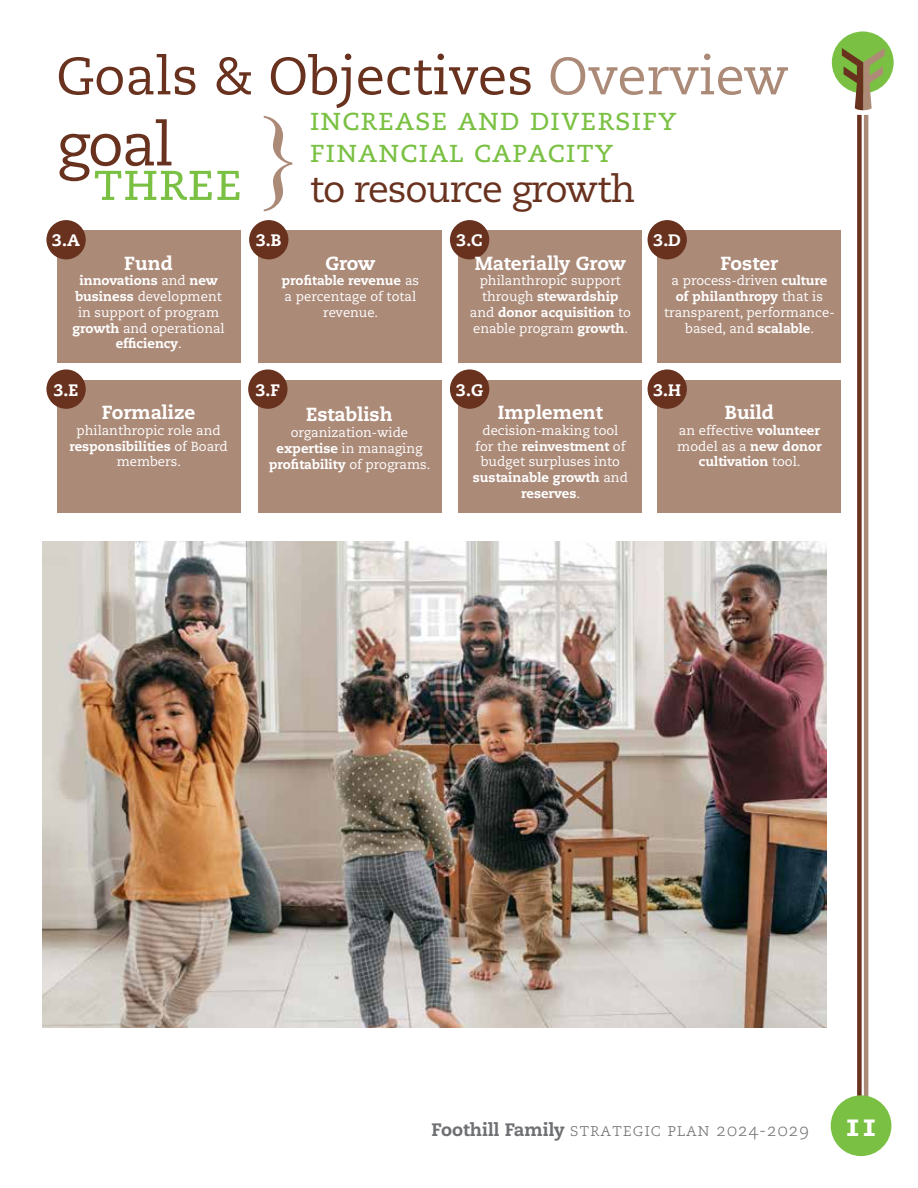
<style>
.page{position:relative;width:918px;height:1188px;background:#fff}
.page>*{position:absolute;margin:0;border:0;box-sizing:border-box;transform-origin:0 0}
.t1{font:105px "Bookman Old Style";color:#ac8a78}
.t2{font:60px "Caecilia LT Std";color:#69321f}
.t3{font:53.55px "Caecilia LT Std";color:#7ac143}
.t4{font:52.5px "Caecilia LT Std";color:#69321f}
.t5{font:37.5px "Caecilia LT Std";color:#69321f}
.t6{font:31.5px/31.5px "Caecilia LT Std";letter-spacing:.02em;color:#7ac143}
.t7{font:800 18.9px "Caecilia LT Std";color:#fff}
.t8{font:300 18px "Caecilia LT Std";letter-spacing:.04em;color:#6f7073}
.t9{font:800 16.65px "Caecilia LT Std";color:#fff}
.t10{font:13.05px/15.8px "Caecilia LT Std";color:#fff;text-align:center}
.t11{font:800 13.05px/15.8px "Caecilia LT Std";color:#fff;text-align:center}
.s1{color:#ac8a78}
.s2{font-weight:800}
.s3{font-weight:400}
.s4{font-weight:800;font-size:31.5px;color:#fff}
</style>
<div class="page">
<div style="left:832px;top:32px;width:61px;height:61px;background:#7ac143;border-radius:50%"></div>
<svg style="left:842px;top:48px;width:43px;height:62px"></svg>
<div style="left:857px;top:115px;width:5px;height:993px;background:#69321f"></div>
<hr style="left:864px;top:115px;width:4px;height:993px;background:#ac8a78">
<div style="left:831px;top:1095px;width:60px;height:61px;background:#7ac143;border-radius:50%"></div>
<div style="left:57px;top:231px;width:183px;height:132px;background:#ac8a78"></div>
<div style="left:46px;top:220px;width:40px;height:39px;background:#69321f;border-radius:50%"></div>
<div style="left:57px;top:380px;width:183px;height:132px;background:#ac8a78"></div>
<div style="left:46px;top:369px;width:40px;height:40px;background:#69321f;border-radius:50%"></div>
<div style="left:259px;top:231px;width:183px;height:132px;background:#ac8a78"></div>
<div style="left:249px;top:220px;width:39px;height:39px;background:#69321f;border-radius:50%"></div>
<div style="left:258px;top:380px;width:183px;height:132px;background:#ac8a78"></div>
<div style="left:248px;top:369px;width:40px;height:40px;background:#69321f;border-radius:50%"></div>
<div style="left:459px;top:231px;width:183px;height:132px;background:#ac8a78"></div>
<div style="left:450px;top:220px;width:39px;height:39px;background:#69321f;border-radius:50%"></div>
<div style="left:459px;top:380px;width:183px;height:132px;background:#ac8a78"></div>
<div style="left:450px;top:369px;width:39px;height:40px;background:#69321f;border-radius:50%"></div>
<div style="left:658px;top:231px;width:183px;height:132px;background:#ac8a78"></div>
<div style="left:648px;top:220px;width:39px;height:39px;background:#69321f;border-radius:50%"></div>
<div style="left:658px;top:380px;width:183px;height:132px;background:#ac8a78"></div>
<div style="left:648px;top:369px;width:39px;height:40px;background:#69321f;border-radius:50%"></div>
<img style="left:42px;top:542px;width:784px;height:485px">
<h3 class="t4" style="left:56px;top:46px;width:734px">Goals &amp; Objectives <span class="s1">Overview</span></h3>
<h2 class="t2" style="left:56px;top:110px;width:118px">goal</h2>
<h3 class="t3" style="left:93px;top:150px;width:151px">three</h3>
<p class="t9" style="left:52px;top:230px;width:29px">3.A</p>
<h3 class="t7" style="left:124px;top:251px;width:50px">Fund</h3>
<p class="t10" style="left:73px;top:273px;width:154px"><span class="s2">innovations</span> and <span class="s2">new business</span> development in support of program <span class="s2">growth</span> and operational <span class="s2">efficiency</span>.</p>
<p class="t9" style="left:54px;top:379px;width:26px">3.E</p>
<h3 class="t7" style="left:102px;top:401px;width:95px">Formalize</h3>
<p class="t10" style="left:70px;top:423px;width:160px">philanthropic role and <span class="s2">responsibilities</span> of Board members.</p>
<h1 class="t1" style="left:265px;top:85px;width:31px">}</h1>
<h3 class="t6" style="left:310px;top:104px;width:369px">increase and diversify financial capacity</h3>
<h3 class="t5" style="left:310px;top:168px;width:327px">to resource growth</h3>
<p class="t9" style="left:256px;top:230px;width:27px">3.B</p>
<h3 class="t7" style="left:325px;top:251px;width:52px">Grow</h3>
<p class="t10" style="left:282px;top:273px;width:139px"><span class="s2">profitable revenue</span> as a percentage of total revenue.</p>
<p class="t9" style="left:457px;top:230px;width:28px">3.C</p>
<h3 class="t7" style="left:475px;top:251px;width:153px">Materially Grow</h3>
<p class="t10" style="left:470px;top:273px;width:163px">philanthropic support through <span class="s2">stewardship </span>and <span class="s2">donor acquisition</span> to enable program <span class="s2">growth</span>.</p>
<p class="t9" style="left:654px;top:230px;width:29px">3.D</p>
<h3 class="t7" style="left:721px;top:251px;width:59px">Foster</h3>
<p class="t10" style="left:664px;top:273px;width:172px">a process-driven <span class="s2">culture of philanthropy</span> that is transparent, performance&shy;based, and <span class="s2">scalable</span>.</p>
<p class="t9" style="left:256px;top:379px;width:26px">3.F</p>
<p class="t9" style="left:456px;top:379px;width:28px">3.G</p>
<p class="t9" style="left:653px;top:379px;width:29px">3.H</p>
<h3 class="t7" style="left:306px;top:403px;width:88px">Establish</h3>
<p class="t10" style="left:269px;top:425px;width:163px">organization-wide <span class="s2">expertise</span> in managing <span class="s2">profitability</span> of programs.</p>
<h3 class="t7" style="left:498px;top:401px;width:107px">Implement</h3>
<p class="t10" style="left:473px;top:423px;width:157px">decision-making tool for the <span class="s2">reinvestment</span> of budget surpluses into <span class="s2">sustainable growth</span> and <span class="s2">reserves</span>.</p>
<h3 class="t7" style="left:725px;top:401px;width:51px">Build</h3>
<p class="t11" style="left:677px;top:422px;width:146px"><span class="s3">an effective</span> volunteer <span class="s3">model as a</span> new donor cultivation <span class="s3">tool.</span></p>
<h3 class="t8" style="left:432px;top:1120px;width:449px"><span class="s2">Foothill Family</span> strategic plan 2024-2029 <span class="s4">11</span></h3>
</div>
